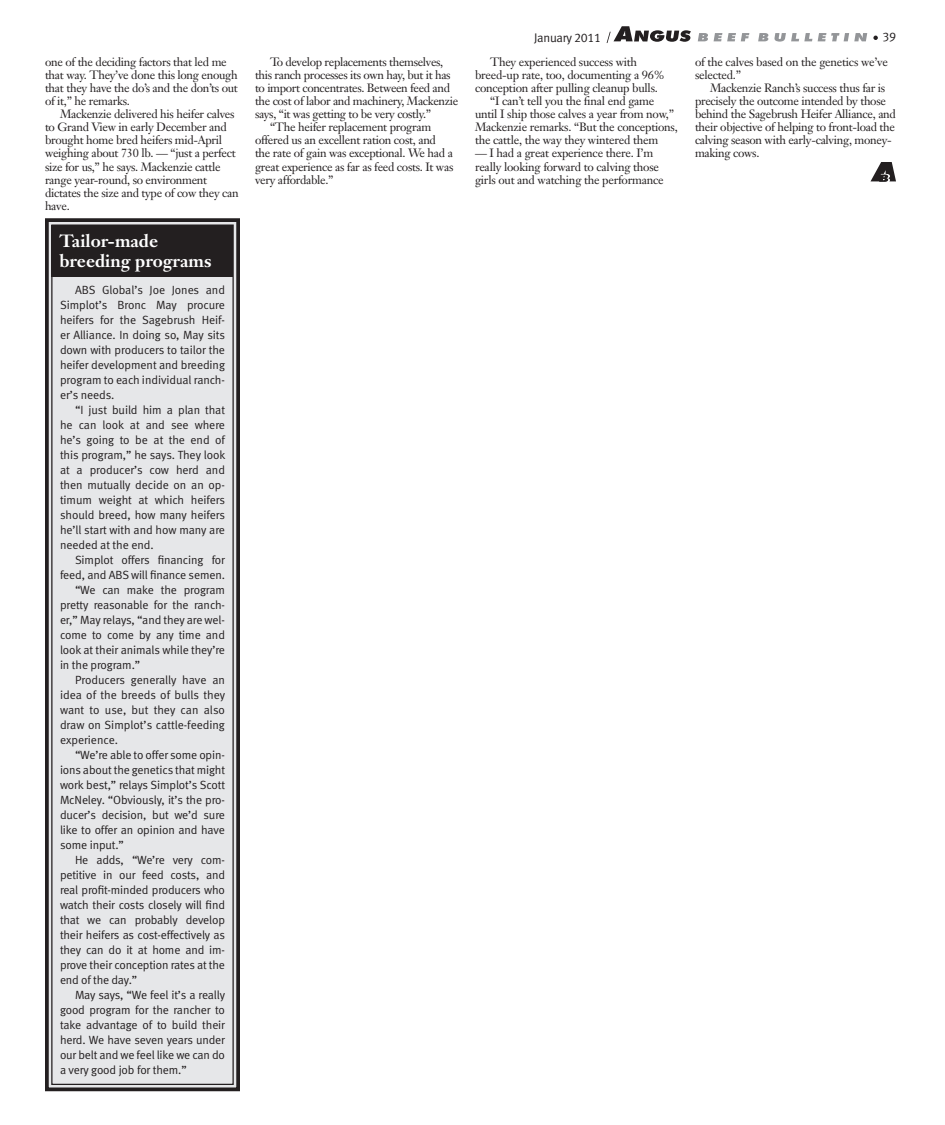
<style>
.page{position:relative;width:945px;height:1125px;background:#fff}
.page>*{position:absolute;margin:0;border:0;box-sizing:border-box;transform-origin:0 0}
.Sidebar_headline-rev{font:700 17.5px/20px "Janson Text";color:#fff}
.t1{font:12.5px "Meta Normal LF";letter-spacing:-.025em;color:#231f20}
.sidebar_text{font:11.88px/15px "Meta Normal LF";letter-spacing:-.01em;color:#231f20;text-align:justify}
.body_text{font:11.88px/13.1px "Janson Text";letter-spacing:-.025em;color:#231f20}
</style>
<div class="page">
<svg style="left:871px;top:162px;width:25px;height:20px"></svg>
<div style="left:45px;top:218px;width:195px;height:874px;background:#e6e7e9"></div>
<div style="left:51px;top:224px;width:183px;height:861px;border:1px solid #231f20"></div>
<div style="left:52px;top:225px;width:181px;height:52px;background:#231f20"></div>
<svg style="left:698px;top:33px;width:10px;height:8px"></svg>
<svg style="left:714px;top:33px;width:35px;height:8px"></svg>
<svg style="left:758px;top:33px;width:10px;height:8px"></svg>
<svg style="left:775px;top:33px;width:37px;height:9px"></svg>
<svg style="left:818px;top:33px;width:49px;height:8px"></svg>
<svg style="left:607px;top:26px;width:84px;height:17px"></svg>
<svg style="left:873px;top:36px;width:5px;height:4px"></svg>
<p class="body_text" style="left:45px;top:55px;width:194px">one of the deciding factors that led me that way. They’ve done this long enough that they have the do’s and the don’ts out of it,” he remarks.</p>
<p class="body_text" style="left:45px;top:107px;width:195px;text-indent:15px">Mackenzie delivered his heifer calves to Grand View in early December and brought home bred heifers mid-April weighing about 730 lb. — “just a perfect size for us,” he says. Mackenzie cattle range year-round, so environment dictates the size and type of cow they can have.</p>
<p class="Sidebar_headline-rev" style="left:59px;top:230px;width:154px">Tailor-made breeding programs</p>
<p class="sidebar_text" style="left:60px;top:282px;width:167px;text-indent:15px">ABS Global’s Joe Jones and Simplot’s Bronc May procure heifers for the Sagebrush Heif&shy;er Alliance. In doing so, May sits down with producers to tailor the heifer development and breeding program to each individual ranch&shy;er’s needs.</p>
<p class="sidebar_text" style="left:60px;top:402px;width:167px;text-indent:15px">“I just build him a plan that he can look at and see where he’s going to be at the end of this program,” he says. They look at a producer’s cow herd and then mutually decide on an op&shy;timum weight at which heifers should breed, how many heifers he’ll start with and how many are needed at the end.</p>
<p class="sidebar_text" style="left:60px;top:552px;width:166px;text-align:right">Simplot offers financing for feed, and ABS will finance semen.</p>
<p class="sidebar_text" style="left:60px;top:582px;width:167px;text-indent:15px">“We can make the program pretty reasonable for the ranch&shy;er,” May relays, “and they are wel&shy;come to come by any time and look at their animals while they’re in the program.”</p>
<p class="sidebar_text" style="left:60px;top:672px;width:167px;text-indent:15px">Producers generally have an idea of the breeds of bulls they want to use, but they can also draw on Simplot’s cattle-feeding experience.</p>
<p class="sidebar_text" style="left:60px;top:747px;width:167px;text-indent:15px">“We’re able to offer some opin&shy;ions about the genetics that might work best,” relays Simplot’s Scott McNeley. “Obviously, it’s the pro&shy;ducer’s decision, but we’d sure like to offer an opinion and have some input.”</p>
<p class="sidebar_text" style="left:60px;top:852px;width:167px;text-indent:15px">He adds, “We’re very com&shy;petitive in our feed costs, and real profit-minded producers who watch their costs closely will find that we can probably develop their heifers as cost-effectively as they can do it at home and im&shy;prove their conception rates at the end of the day.”</p>
<p class="sidebar_text" style="left:60px;top:987px;width:167px;text-indent:15px">May says, “We feel it’s a really good program for the rancher to take advantage of to build their herd. We have seven years under our belt and we feel like we can do a very good job for them.”</p>
<p class="body_text" style="left:255px;top:55px;width:205px;text-indent:15px">To develop replacements themselves, this ranch processes its own hay, but it has to import concentrates. Between feed and the cost of labor and machinery, Mackenzie says, “it was getting to be very costly.”</p>
<p class="body_text" style="left:255px;top:120px;width:200px;text-indent:15px">“The heifer replacement program offered us an excellent ration cost, and the rate of gain was exceptional. We had a great experience as far as feed costs. It was very affordable.”</p>
<p class="t1" style="left:534px;top:31px;width:69px">January 2011</p>
<p class="t1" style="left:882px;top:30px;width:15px">39</p>
<p class="body_text" style="left:475px;top:55px;width:191px;text-indent:15px">They experienced success with breed-up rate, too, documenting a 96% conception after pulling cleanup bulls.</p>
<p class="body_text" style="left:475px;top:94px;width:204px;text-indent:15px">“I can’t tell you the final end game until I ship those calves a year from now,” Mackenzie remarks. “But the conceptions, the cattle, the way they wintered them</p>
<p class="body_text" style="left:475px;top:147px;width:190px">— I had a great experience there. I’m really looking forward to calving those girls out and watching the performance</p>
<p class="body_text" style="left:695px;top:55px;width:195px">of the calves based on the genetics we’ve selected.”</p>
<p class="body_text" style="left:695px;top:81px;width:203px;text-indent:15px">Mackenzie Ranch’s success thus far is precisely the outcome intended by those behind the Sagebrush Heifer Alliance, and their objective of helping to front-load the calving season with early-calving, money&shy;making cows.</p>
</div>
